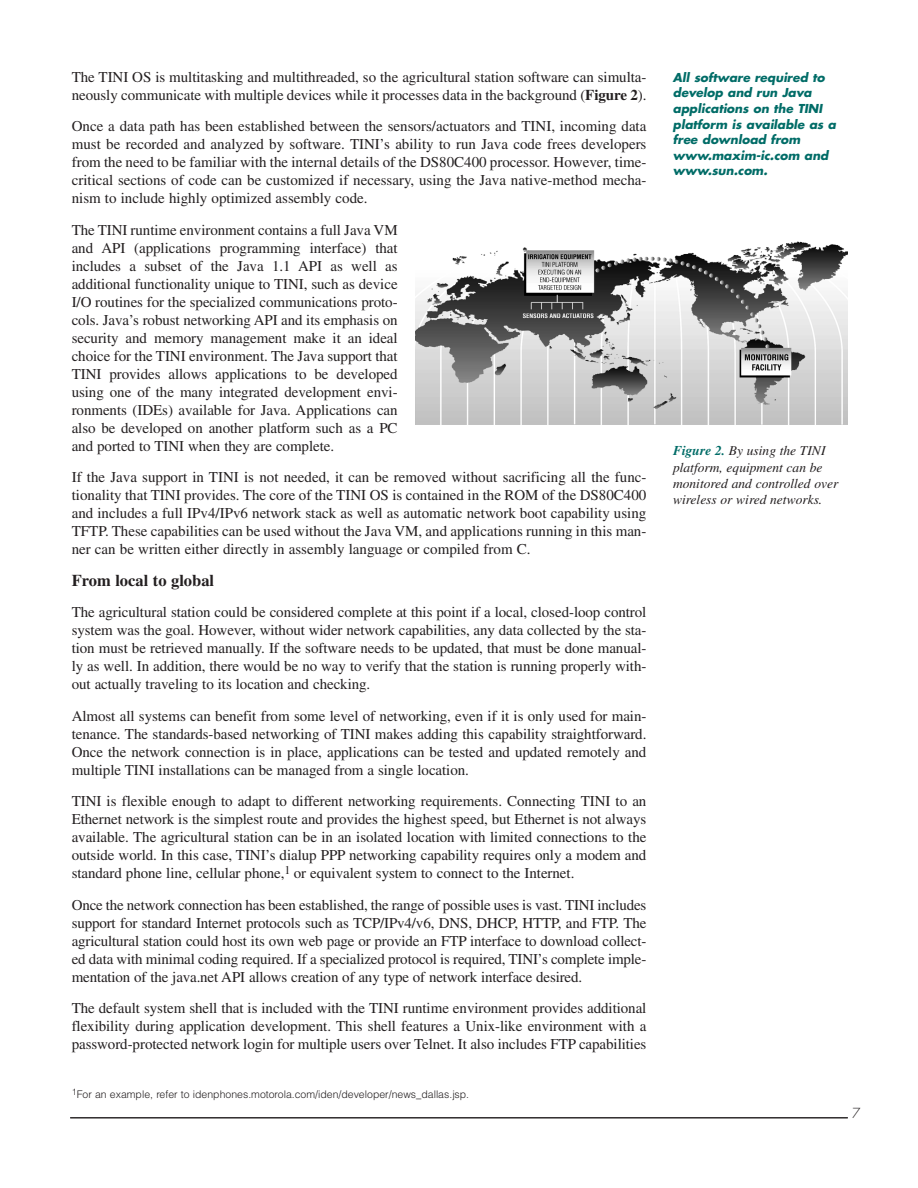
<style>
.page{position:relative;width:918px;height:1188px;background:#fff}
.page>*{position:absolute;margin:0;border:0;box-sizing:border-box;transform-origin:0 0}
.t1{font:700 16.5px "Times";color:#231f20}
.t2{font:15px/18px "Times";letter-spacing:-.005em;color:#231f20;text-align:justify}
.t3{font:italic 13.5px/16.2px "Times";color:#231f20}
.t4{font:300 13.5px "Futura";color:#231f20}
.t5{font:italic 700 12px/15.6px "Futura";color:#006c67}
.t6{font:300 10.5px "Helvetica";color:#231f20}
.s1{font-weight:700}
.s2{font-weight:700;color:#006c67}
</style>
<div class="page">
<hr style="left:70px;top:1117px;width:778px;height:1px;background:#231f20">
<img style="left:416px;top:241px;width:432px;height:184px">
<p class="t2" style="left:72px;top:69px;width:576px">The TINI OS is multitasking and multithreaded, so the agricultural station software can simulta&shy;neously communicate with multiple devices while it processes data in the background (<span class="s1">Figure 2</span>).</p>
<p class="t2" style="left:72px;top:119px;width:576px">Once a data path has been established between the sensors/actuators and TINI, incoming data must be recorded and analyzed by software. TINI’s ability to run Java code frees developers from the need to be familiar with the internal details of the DS80C400 processor. However, time&shy;critical sections of code can be customized if necessary, using the Java native-method mecha&shy;nism to include highly optimized assembly code.</p>
<p class="t2" style="left:72px;top:222px;width:327px">The TINI runtime environment contains a full Java VM and API (applications programming interface) that includes a subset of the Java 1.1 API as well as additional functionality unique to TINI, such as device I/O routines for the specialized communications proto&shy;cols. Java’s robust networking API and its emphasis on security and memory management make it an ideal choice for the TINI environment. The Java support that TINI provides allows applications to be developed using one of the many integrated development envi&shy;ronments (IDEs) available for Java. Applications can also be developed on another platform such as a PC and ported to TINI when they are complete.</p>
<p class="t2" style="left:72px;top:470px;width:576px">If the Java support in TINI is not needed, it can be removed without sacrificing all the func&shy;tionality that TINI provides. The core of the TINI OS is contained in the ROM of the DS80C400 and includes a full IPv4/IPv6 network stack as well as automatic network boot capability using TFTP. These capabilities can be used without the Java VM, and applications running in this man&shy;ner can be written either directly in assembly language or compiled from C.</p>
<p class="t1" style="left:72px;top:574px;width:144px">From local to global</p>
<p class="t2" style="left:72px;top:605px;width:576px">The agricultural station could be considered complete at this point if a local, closed-loop control system was the goal. However, without wider network capabilities, any data collected by the sta&shy;tion must be retrieved manually. If the software needs to be updated, that must be done manual&shy;ly as well. In addition, there would be no way to verify that the station is running properly with&shy;out actually traveling to its location and checking.</p>
<p class="t2" style="left:72px;top:708px;width:576px">Almost all systems can benefit from some level of networking, even if it is only used for main&shy;tenance. The standards-based networking of TINI makes adding this capability straightforward.<br>Once the network connection is in place, applications can be tested and updated remotely and multiple TINI installations can be managed from a single location.</p>
<p class="t2" style="left:72px;top:794px;width:576px">TINI is flexible enough to adapt to different networking requirements. Connecting TINI to an Ethernet network is the simplest route and provides the highest speed, but Ethernet is not always available. The agricultural station can be in an isolated location with limited connections to the outside world. In this case, TINI’s dialup PPP networking capability requires only a modem and standard phone line, cellular phone,<sup>1</sup> or equivalent system to connect to the Internet.</p>
<p class="t2" style="left:72px;top:897px;width:576px">Once the network connection has been established, the range of possible uses is vast. TINI includes support for standard Internet protocols such as TCP/IPv4/v6, DNS, DHCP, HTTP, and FTP. The agricultural station could host its own web page or provide an FTP interface to download collect&shy;ed data with minimal coding required. If a specialized protocol is required, TINI’s complete imple&shy;mentation of the java.net API allows creation of any type of network interface desired.</p>
<p class="t2" style="left:72px;top:1001px;width:576px">The default system shell that is included with the TINI runtime environment provides additional flexibility during application development. This shell features a Unix-like environment with a password-protected network login for multiple users over Telnet. It also includes FTP capabilities</p>
<p class="t6" style="left:72px;top:1090px;width:399px"><sup>1</sup>For an example, refer to idenphones.motorola.com/iden/developer/news_dallas.jsp.</p>
<p class="t5" style="left:673px;top:70px;width:165px">All software required to develop and run Java applications on the TINI platform is available as a free download from www.maxim-ic.com and www.sun.com.</p>
<p class="t3" style="left:673px;top:444px;width:167px"><span class="s2">Figure 2.</span> By using the TINI platform, equipment can be monitored and controlled over wireless or wired networks.</p>
<p class="t4" style="left:852px;top:1107px;width:10px">7</p>
</div>
